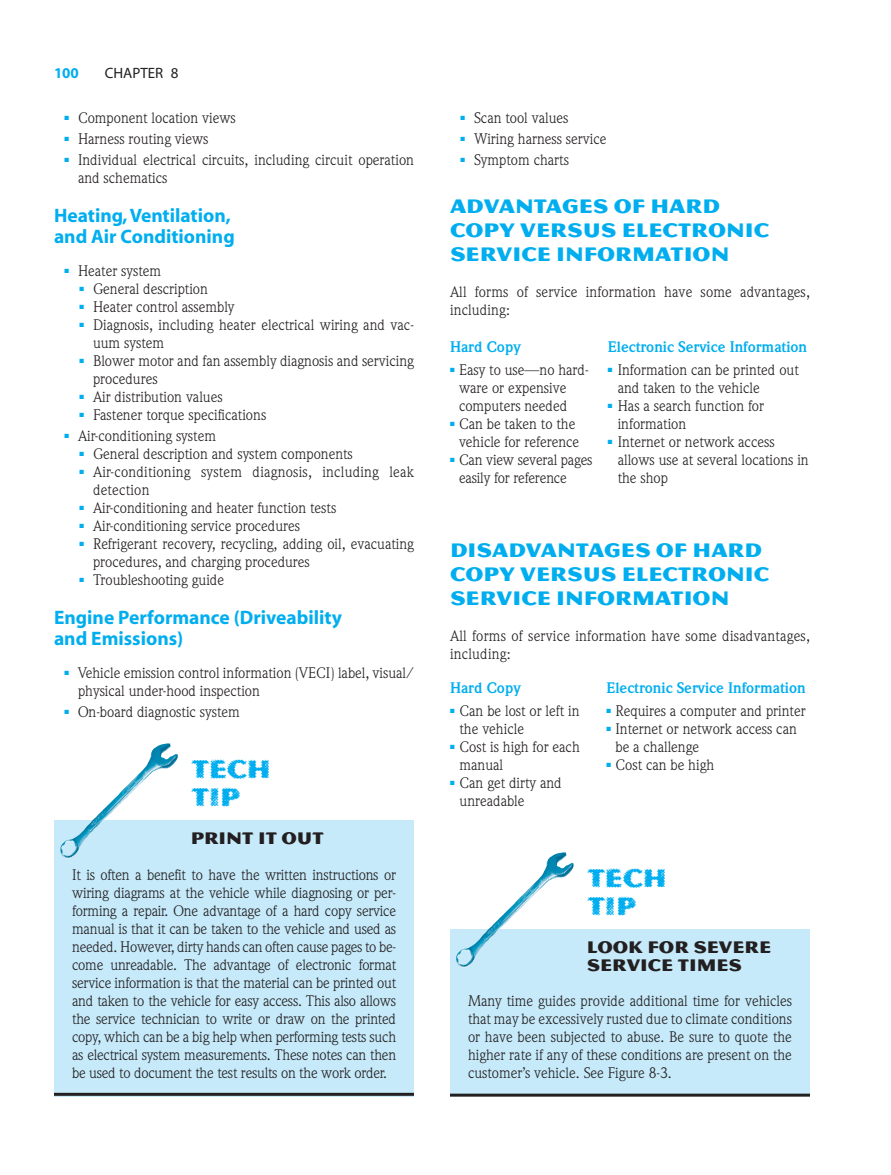
<style>
.page{position:relative;width:891px;height:1175px;background:#fff}
.page>*{position:absolute;margin:0;border:0;box-sizing:border-box;transform-origin:0 0}
.t1{font:27px/28.5px "Magnesium Grime";color:#00aeef}
.t2{font:21px/24px "Magnesium MVB";color:#00aeef}
.t3{font:700 19.5px/21px "Myriad";color:#00aeef}
.t4{font:18px/18px "Magnesium MVB";color:#231f20}
.t5{font:15px/18px "Weidemann";color:#231f20}
.t6{font:700 15px "Weidemann";color:#00aeef}
.t7{font:15px "Myriad";color:#231f20}
.t8{font:700 15px "Myriad";color:#00aeef}
</style>
<div class="page">
<div style="left:450px;top:928px;width:360px;height:167px;background:#c6eafa"></div>
<hr style="left:450px;top:1093px;width:360px;height:3px;background:#231f20">
<img style="left:456px;top:852px;width:119px;height:116px">
<div style="left:54px;top:819px;width:360px;height:277px;background:#c6eafa"></div>
<hr style="left:54px;top:1092px;width:360px;height:3px;background:#231f20">
<img style="left:60px;top:743px;width:119px;height:116px">
<p class="t8" style="left:54px;top:67px;width:26px">100</p>
<p class="t7" style="left:105px;top:67px;width:75px">CHAPTER 8</p>
<p class="t5" style="left:64px;top:110px;width:173px"><sup>■</sup> Component location views</p>
<p class="t5" style="left:64px;top:131px;width:146px"><sup>■</sup> Harness routing views</p>
<p class="t5" style="left:78px;top:152px;width:338px;text-indent:-14px"><sup>■</sup> Individual electrical circuits, including circuit operation and schematics</p>
<h3 class="t3" style="left:54px;top:207px;width:182px">Heating,Ventilation, and Air Conditioning</h3>
<p class="t5" style="left:64px;top:263px;width:98px"><sup>■</sup> Heater system</p>
<p class="t5" style="left:79px;top:281px;width:130px"><sup>■</sup> General description</p>
<p class="t5" style="left:79px;top:299px;width:157px"><sup>■</sup> Heater control assembly</p>
<p class="t5" style="left:93px;top:317px;width:322px;text-indent:-14px"><sup>■</sup> Diagnosis, including heater electrical wiring and vac&shy;uum system</p>
<p class="t5" style="left:93px;top:353px;width:322px;text-indent:-14px"><sup>■</sup> Blower motor and fan assembly diagnosis and servicing procedures</p>
<p class="t5" style="left:79px;top:389px;width:145px"><sup>■</sup> Air distribution values</p>
<p class="t5" style="left:79px;top:407px;width:188px"><sup>■</sup> Fastener torque specifications</p>
<p class="t5" style="left:64px;top:428px;width:153px"><sup>■</sup> Air-conditioning system</p>
<p class="t5" style="left:79px;top:446px;width:275px"><sup>■</sup> General description and system components</p>
<p class="t5" style="left:93px;top:464px;width:323px;text-indent:-14px"><sup>■</sup> Air-conditioning system diagnosis, including leak detection</p>
<p class="t5" style="left:79px;top:500px;width:258px"><sup>■</sup> Air-conditioning and heater function tests</p>
<p class="t5" style="left:79px;top:518px;width:222px"><sup>■</sup> Air-conditioning service procedures</p>
<p class="t5" style="left:93px;top:536px;width:322px;text-indent:-14px"><sup>■</sup> Refrigerant recovery, recycling, adding oil, evacuating procedures, and charging procedures</p>
<p class="t5" style="left:79px;top:572px;width:146px"><sup>■</sup> Troubleshooting guide</p>
<h3 class="t3" style="left:54px;top:609px;width:289px">Engine Performance (Driveability and Emissions)</h3>
<p class="t5" style="left:78px;top:665px;width:338px;text-indent:-14px"><sup>■</sup> Vehicle emission control information (VECI) label, visual/ physical under-hood inspection</p>
<p class="t5" style="left:64px;top:704px;width:177px"><sup>■</sup> On-board diagnostic system</p>
<h1 class="t1" style="left:192px;top:754px;width:81px">TECH<br>TIP</h1>
<p class="t4" style="left:191px;top:828px;width:134px">PRINT IT OUT</p>
<p class="t5" style="left:72px;top:867px;width:325px;text-align:justify">It is often a benefit to have the written instructions or wiring diagrams at the vehicle while diagnosing or per&shy;forming a repair. One advantage of a hard copy service manual is that it can be taken to the vehicle and used as needed. However, dirty hands can often cause pages to be&shy;come unreadable. The advantage of electronic format service information is that the material can be printed out and taken to the vehicle for easy access. This also allows the service technician to write or draw on the printed copy, which can be a big help when performing tests such as electrical system measurements. These notes can then be used to document the test results on the work order.</p>
<p class="t5" style="left:460px;top:110px;width:110px"><sup>■</sup> Scan tool values</p>
<p class="t5" style="left:460px;top:131px;width:148px"><sup>■</sup> Wiring harness service</p>
<p class="t5" style="left:460px;top:152px;width:110px"><sup>■</sup> Symptom charts</p>
<h2 class="t2" style="left:450px;top:194px;width:321px">ADVANTAGES OF HARD<br>COPY VERSUS ELECTRONIC<br>SERVICE INFORMATION</h2>
<p class="t5" style="left:450px;top:284px;width:361px">All forms of service information have some advantages, including:</p>
<p class="t6" style="left:450px;top:341px;width:72px">Hard Copy</p>
<p class="t6" style="left:608px;top:341px;width:201px">Electronic Service Information</p>
<p class="t5" style="left:459px;top:362px;width:131px;text-indent:-9px"><sup>■</sup> Easy to use—no hard&shy;ware or expensive computers needed</p>
<p class="t5" style="left:450px;top:416px;width:131px;text-align:right"><sup>■</sup> Can be taken to the vehicle for reference</p>
<p class="t5" style="left:459px;top:452px;width:135px;text-indent:-9px"><sup>■</sup> Can view several pages easily for reference</p>
<p class="t5" style="left:618px;top:362px;width:183px;text-indent:-10px"><sup>■</sup> Information can be printed out and taken to the vehicle</p>
<p class="t5" style="left:618px;top:398px;width:148px;text-indent:-10px"><sup>■</sup> Has a search function for information</p>
<p class="t5" style="left:618px;top:434px;width:193px;text-indent:-10px"><sup>■</sup> Internet or network access allows use at several locations in the shop</p>
<h2 class="t2" style="left:450px;top:538px;width:321px">DISADVANTAGES OF HARD<br>COPY VERSUS ELECTRONIC<br>SERVICE INFORMATION</h2>
<p class="t5" style="left:450px;top:628px;width:361px">All forms of service information have some disadvantages, including:</p>
<p class="t6" style="left:450px;top:682px;width:72px">Hard Copy</p>
<p class="t6" style="left:607px;top:682px;width:201px">Electronic Service Information</p>
<p class="t5" style="left:460px;top:702px;width:121px;text-indent:-10px"><sup>■</sup> Can be lost or left in the vehicle</p>
<p class="t5" style="left:460px;top:738px;width:122px;text-indent:-10px"><sup>■</sup> Cost is high for each manual</p>
<p class="t5" style="left:460px;top:774px;width:104px;text-indent:-10px"><sup>■</sup> Can get dirty and unreadable</p>
<p class="t5" style="left:607px;top:702px;width:201px"><sup>■</sup> Requires a computer and printer</p>
<p class="t5" style="left:616px;top:720px;width:183px;text-indent:-9px"><sup>■</sup> Internet or network access can be a challenge</p>
<p class="t5" style="left:607px;top:756px;width:109px"><sup>■</sup> Cost can be high</p>
<h1 class="t1" style="left:588px;top:863px;width:81px">TECH<br>TIP</h1>
<p class="t4" style="left:587px;top:937px;width:186px">LOOK FOR SEVERE<br>SERVICE TIMES</p>
<p class="t5" style="left:468px;top:993px;width:326px;text-align:justify">Many time guides provide additional time for vehicles that may be excessively rusted due to climate conditions or have been subjected to abuse. Be sure to quote the higher rate if any of these conditions are present on the customer’s vehicle. See Figure 8-3.</p>
</div>
